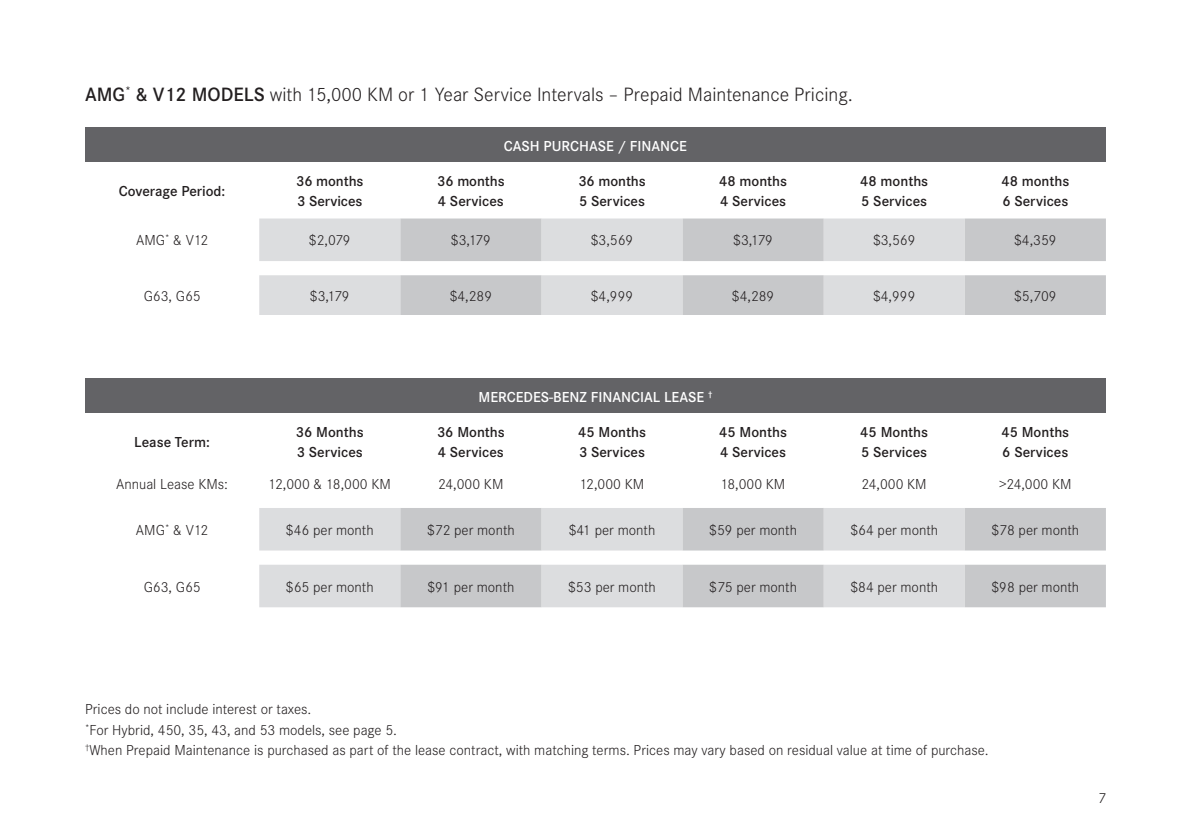
<style>
.page{position:relative;width:1191px;height:840px;background:#fff}
.page>*{position:absolute;margin:0;border:0;box-sizing:border-box;transform-origin:0 0}
._02a_SUB_INTRO_black{font:300 20px "Corporate S";color:#231f20}
._06_TABLE_COPY_black{font:300 15px "Corporate S";color:#231f20}
.t1{font:600 15px "Corporate S";color:#231f20}
.t2{font:600 15px "Corporate S";color:#fff}
.s1{font-weight:600}
</style>
<div class="page">
<div style="left:85px;top:128px;width:1021px;height:34px;background:#636366"></div>
<svg style="left:259px;top:218px;width:141px;height:97px;background:#e1e2e3"></svg>
<svg style="left:400px;top:218px;width:706px;height:97px;background:#d6d7d9"></svg>
<div style="left:85px;top:378px;width:1021px;height:34px;background:#636366"></div>
<svg style="left:259px;top:508px;width:141px;height:99px;background:#e1e2e3"></svg>
<svg style="left:400px;top:508px;width:706px;height:99px;background:#d6d7d8"></svg>
<p class="_02a_SUB_INTRO_black" style="left:85px;top:83px;width:769px"><span class="s1">AMG</span><sup>*</sup> <span class="s1">&amp; V12 MODELS</span> with 15,000 KM or 1 Year Service Intervals – Prepaid Maintenance Pricing.</p>
<p class="t1" style="left:119px;top:180px;width:108px">Coverage Period:</p>
<p class="t1" style="left:296px;top:170px;width:69px">36 months</p>
<p class="t1" style="left:297px;top:190px;width:67px">3 Services</p>
<p class="t2" style="left:504px;top:134px;width:184px">CASH PURCHASE / FINANCE</p>
<p class="t1" style="left:437px;top:170px;width:69px">36 months</p>
<p class="t1" style="left:438px;top:190px;width:67px">4 Services</p>
<p class="t1" style="left:578px;top:170px;width:69px">36 months</p>
<p class="t1" style="left:579px;top:190px;width:67px">5 Services</p>
<p class="t1" style="left:719px;top:170px;width:69px">48 months</p>
<p class="t1" style="left:720px;top:190px;width:67px">4 Services</p>
<p class="t1" style="left:860px;top:170px;width:69px">48 months</p>
<p class="t1" style="left:861px;top:190px;width:67px">5 Services</p>
<p class="t1" style="left:1001px;top:170px;width:69px">48 months</p>
<p class="t1" style="left:1002px;top:190px;width:67px">6 Services</p>
<p class="_06_TABLE_COPY_black" style="left:136px;top:232px;width:74px">AMG<sup>*</sup> &amp; V12</p>
<p class="_06_TABLE_COPY_black" style="left:309px;top:232px;width:43px">$2,079</p>
<p class="_06_TABLE_COPY_black" style="left:451px;top:232px;width:41px">$3,179</p>
<p class="_06_TABLE_COPY_black" style="left:591px;top:232px;width:44px">$3,569</p>
<p class="_06_TABLE_COPY_black" style="left:733px;top:232px;width:41px">$3,179</p>
<p class="_06_TABLE_COPY_black" style="left:873px;top:232px;width:44px">$3,569</p>
<p class="_06_TABLE_COPY_black" style="left:1014px;top:232px;width:44px">$4,359</p>
<p class="_06_TABLE_COPY_black" style="left:144px;top:287px;width:58px">G63, G65</p>
<p class="_06_TABLE_COPY_black" style="left:310px;top:287px;width:41px">$3,179</p>
<p class="_06_TABLE_COPY_black" style="left:450px;top:287px;width:44px">$4,289</p>
<p class="_06_TABLE_COPY_black" style="left:591px;top:287px;width:44px">$4,999</p>
<p class="_06_TABLE_COPY_black" style="left:732px;top:287px;width:44px">$4,289</p>
<p class="_06_TABLE_COPY_black" style="left:873px;top:287px;width:44px">$4,999</p>
<p class="_06_TABLE_COPY_black" style="left:1014px;top:287px;width:44px">$5,709</p>
<p class="t1" style="left:134px;top:431px;width:77px">Lease Term:</p>
<p class="t1" style="left:296px;top:421px;width:69px">36 Months</p>
<p class="t1" style="left:297px;top:441px;width:67px">3 Services</p>
<p class="t2" style="left:478px;top:385px;width:235px">MERCEDES-BENZ FINANCIAL LEASE <sup>†</sup></p>
<p class="t1" style="left:437px;top:421px;width:69px">36 Months</p>
<p class="t1" style="left:438px;top:441px;width:67px">4 Services</p>
<p class="t1" style="left:578px;top:421px;width:69px">45 Months</p>
<p class="t1" style="left:579px;top:441px;width:67px">3 Services</p>
<p class="t1" style="left:719px;top:421px;width:69px">45 Months</p>
<p class="t1" style="left:720px;top:441px;width:67px">4 Services</p>
<p class="t1" style="left:860px;top:421px;width:69px">45 Months</p>
<p class="t1" style="left:861px;top:441px;width:67px">5 Services</p>
<p class="t1" style="left:1001px;top:421px;width:69px">45 Months</p>
<p class="t1" style="left:1002px;top:441px;width:67px">6 Services</p>
<p class="_06_TABLE_COPY_black" style="left:116px;top:475px;width:113px">Annual Lease KMs:</p>
<p class="_06_TABLE_COPY_black" style="left:269px;top:475px;width:124px">12,000 &amp; 18,000 KM</p>
<p class="_06_TABLE_COPY_black" style="left:438px;top:475px;width:67px">24,000 KM</p>
<p class="_06_TABLE_COPY_black" style="left:580px;top:475px;width:66px">12,000 KM</p>
<p class="_06_TABLE_COPY_black" style="left:721px;top:475px;width:66px">18,000 KM</p>
<p class="_06_TABLE_COPY_black" style="left:861px;top:475px;width:67px">24,000 KM</p>
<p class="_06_TABLE_COPY_black" style="left:999px;top:475px;width:74px">&gt;24,000 KM</p>
<p class="_06_TABLE_COPY_black" style="left:136px;top:521px;width:74px">AMG<sup>*</sup> &amp; V12</p>
<p class="_06_TABLE_COPY_black" style="left:286px;top:521px;width:89px">$46 per month</p>
<p class="_06_TABLE_COPY_black" style="left:427px;top:521px;width:89px">$72 per month</p>
<p class="_06_TABLE_COPY_black" style="left:569px;top:521px;width:88px">$41 per month</p>
<p class="_06_TABLE_COPY_black" style="left:709px;top:521px;width:89px">$59 per month</p>
<p class="_06_TABLE_COPY_black" style="left:850px;top:521px;width:89px">$64 per month</p>
<p class="_06_TABLE_COPY_black" style="left:991px;top:521px;width:89px">$78 per month</p>
<p class="_06_TABLE_COPY_black" style="left:144px;top:578px;width:58px">G63, G65</p>
<p class="_06_TABLE_COPY_black" style="left:286px;top:578px;width:89px">$65 per month</p>
<p class="_06_TABLE_COPY_black" style="left:427px;top:578px;width:88px">$91 per month</p>
<p class="_06_TABLE_COPY_black" style="left:568px;top:578px;width:89px">$53 per month</p>
<p class="_06_TABLE_COPY_black" style="left:709px;top:578px;width:89px">$75 per month</p>
<p class="_06_TABLE_COPY_black" style="left:850px;top:578px;width:89px">$84 per month</p>
<p class="_06_TABLE_COPY_black" style="left:991px;top:578px;width:89px">$98 per month</p>
<p class="_06_TABLE_COPY_black" style="left:85px;top:700px;width:228px">Prices do not include interest or taxes.</p>
<p class="_06_TABLE_COPY_black" style="left:85px;top:720px;width:313px"><sup>*</sup>For Hybrid, 450, 35, 43, and 53 models, see page 5.</p>
<p class="_06_TABLE_COPY_black" style="left:85px;top:741px;width:905px"><sup>†</sup>When Prepaid Maintenance is purchased as part of the lease contract, with matching terms. Prices may vary based on residual value at time of purchase.</p>
<p class="_06_TABLE_COPY_black" style="left:1098px;top:789px;width:9px">7</p>
</div>
